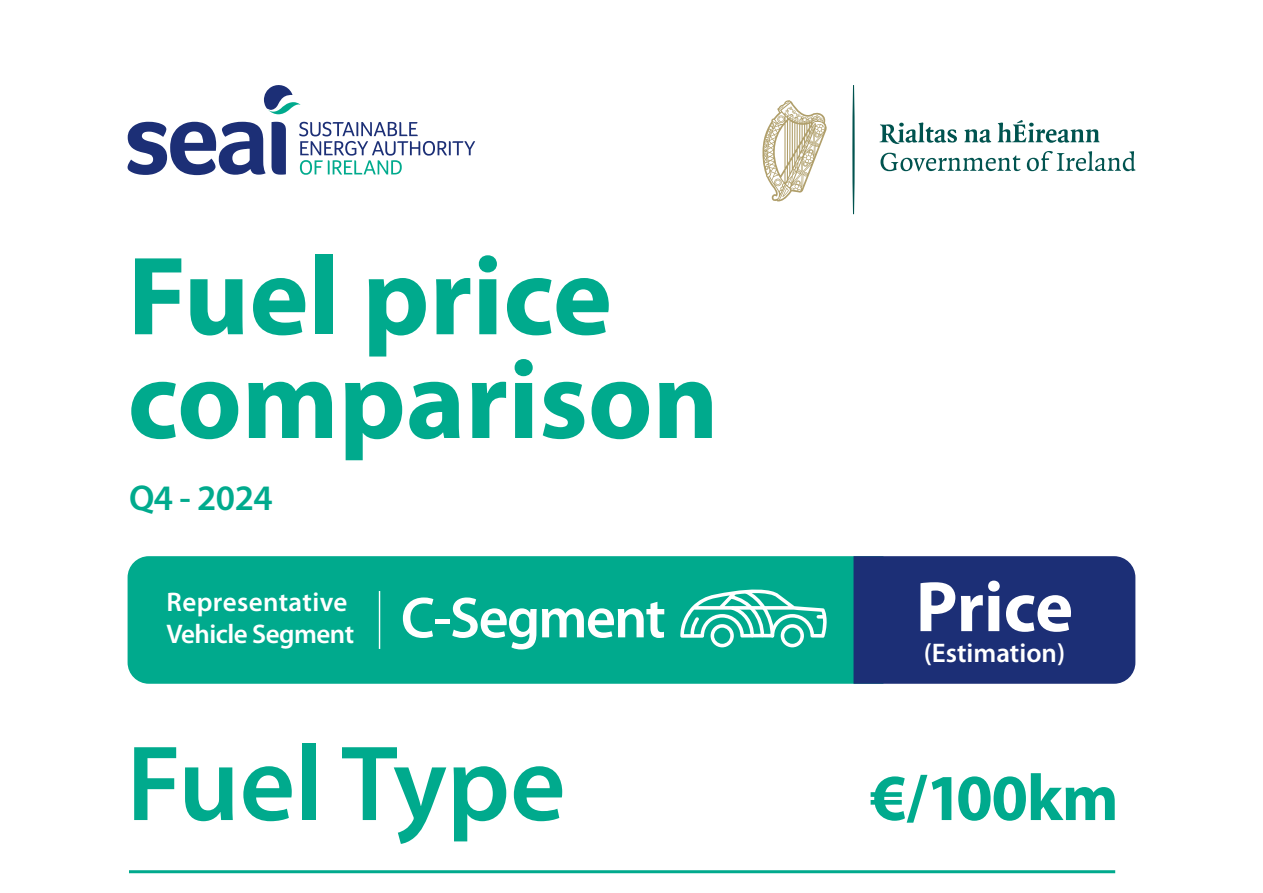
<style>
.page{position:relative;width:1263px;height:893px;background:#fff}
.page>*{position:absolute;margin:0;border:0;box-sizing:border-box;transform-origin:0 0}
.t1{font:700 112.5px/103.6px "Myriad Pro";color:#00aa8d}
.t2{font:600 108px "Myriad Pro";color:#00aa8d}
.t3{font:700 72px "Myriad Pro";letter-spacing:-.005em;color:#fff}
.t4{font:700 66px "Myriad Pro";letter-spacing:-.02em;color:#00aa8d}
.t5{font:600 36px "Myriad Pro";letter-spacing:-.015em;color:#00aa8d}
.t6{font:600 27px/31.3px "Myriad Pro";color:#fff}
</style>
<div class="page">
<div style="left:128px;top:556px;width:725px;height:128px;background:#00aa8d"></div>
<svg style="left:879px;top:122px;width:78px;height:22px"></svg>
<svg style="left:964px;top:129px;width:27px;height:14px"></svg>
<svg style="left:998px;top:120px;width:101px;height:23px"></svg>
<svg style="left:880px;top:153px;width:140px;height:18px"></svg>
<svg style="left:1027px;top:151px;width:108px;height:20px"></svg>
<svg style="left:852px;top:85px;width:3px;height:129px"></svg>
<svg style="left:762px;top:100px;width:65px;height:101px"></svg>
<svg style="left:680px;top:584px;width:149px;height:63px"></svg>
<hr style="left:379px;top:591px;width:1px;height:58px;background:#fff">
<div style="left:853px;top:556px;width:282px;height:128px;background:#1c2f76"></div>
<svg style="left:299px;top:122px;width:176px;height:53px"></svg>
<svg style="left:128px;top:122px;width:158px;height:53px"></svg>
<svg style="left:264px;top:85px;width:37px;height:29px"></svg>
<hr style="left:129px;top:870px;width:986px;height:3px;background:#00aa8d">
<h1 class="t1" style="left:128px;top:241px;width:593px">Fuel price comparison</h1>
<h3 class="t5" style="left:129px;top:475px;width:145px">Q4 - 2024</h3>
<p class="t6" style="left:167px;top:586px;width:501px">Representative<br>Vehicle Segment <sup>C-Segment</sup></p>
<h2 class="t2" style="left:126px;top:715px;width:441px">Fuel Type</h2>
<h3 class="t3" style="left:916px;top:560px;width:159px">Price</h3>
<p class="t6" style="left:924px;top:636px;width:143px">(Estimation)</p>
<h3 class="t4" style="left:870px;top:755px;width:250px">€/100km</h3>
</div>
